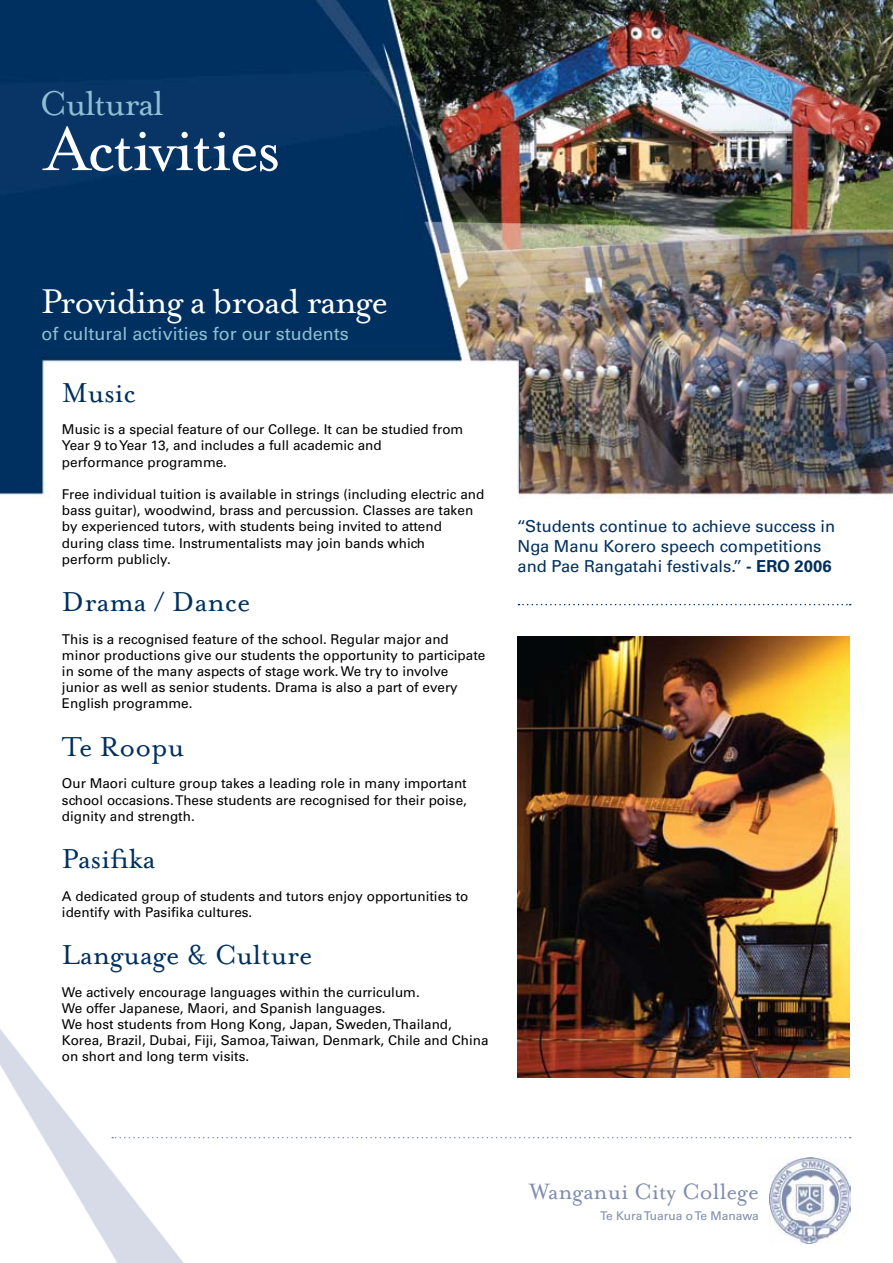
<style>
.page{position:relative;width:893px;height:1263px;background:#fff}
.page>*{position:absolute;margin:0;border:0;box-sizing:border-box;transform-origin:0 0}
.t1{font:71.25px "Mrs Eaves Roman";letter-spacing:-.03em;color:#fff}
.t2{font:39.45px "Mrs Eaves Roman";letter-spacing:-.03em;color:#fff}
.t3{font:39.45px "Mrs Eaves Roman";letter-spacing:-.03em;color:#8dbed1}
.t4{font:31.5px "Mrs Eaves Roman";color:#00305e}
.t5{font:25.5px "Mrs Eaves Roman";color:#7f8dad}
.t6{font:18px "Univers";color:#8dbed1}
.t7{font:16.5px/19.8px "Univers";color:#00305e}
.t8{font:13.5px/16.2px "Univers";color:#000}
.t9{font:12px "Univers";color:#7f8dad}
.s1{font-weight:700}
</style>
<div class="page">
<img style="left:0;top:1029px;width:195px;height:234px">
<img style="left:769px;top:1157px;width:81px;height:86px">
<svg style="left:112px;top:1137px;width:739px;height:1px"></svg>
<img style="left:0;top:0;width:893px;height:498px">
<img style="left:518px;top:636px;width:332px;height:441px">
<svg style="left:518px;top:604px;width:333px;height:1px"></svg>
<h2 class="t3" style="left:40px;top:82px;width:126px">Cultural</h2>
<h1 class="t1" style="left:45px;top:110px;width:236px">Activities</h1>
<h2 class="t2" style="left:41px;top:279px;width:348px">Providing a broad range</h2>
<h3 class="t6" style="left:42px;top:323px;width:309px">of cultural activities for our students</h3>
<h3 class="t4" style="left:62px;top:375px;width:75px">Music</h3>
<p class="t8" style="left:62px;top:421px;width:403px">Music is a special feature of our College. It can be studied from<br>Year 9 to Year 13, and includes a full academic and performance programme.</p>
<p class="t8" style="left:62px;top:486px;width:424px">Free individual tuition is available in strings (including electric and bass guitar), woodwind, brass and percussion. Classes are taken by experienced tutors, with students being invited to attend during class time. Instrumentalists may join bands which<br>perform publicly.</p>
<h3 class="t4" style="left:62px;top:585px;width:190px">Drama / Dance</h3>
<p class="t8" style="left:62px;top:631px;width:425px">This is a recognised feature of the school. Regular major and minor productions give our students the opportunity to participate in some of the many aspects of stage work. We try to involve junior as well as senior students. Drama is also a part of every English programme.</p>
<h3 class="t4" style="left:62px;top:729px;width:124px">Te Roopu</h3>
<p class="t8" style="left:62px;top:775px;width:406px;text-align:justify">Our Maori culture group takes a leading role in many important school occasions. These students are recognised for their poise, dignity and strength.</p>
<h3 class="t4" style="left:62px;top:842px;width:95px">Pasifika</h3>
<p class="t8" style="left:62px;top:888px;width:408px">A dedicated group of students and tutors enjoy opportunities to identify with Pasifika cultures.</p>
<h3 class="t4" style="left:62px;top:938px;width:252px">Language &amp; Culture</h3>
<p class="t8" style="left:62px;top:984px;width:428px">We actively encourage languages within the curriculum.<br>We offer Japanese, Maori, and Spanish languages.<br>We host students from Hong Kong, Japan, Sweden, Thailand, Korea, Brazil, Dubai, Fiji, Samoa, Taiwan, Denmark, Chile and China on short and long term visits.</p>
<p class="t7" style="left:518px;top:517px;width:319px">‘‘Students continue to achieve success in<br>Nga Manu Korero speech competitions and Pae Rangatahi festivals.’’ <span class="s1">- ERO 2006</span></p>
<h3 class="t5" style="left:530px;top:1178px;width:231px">Wanganui City College</h3>
<p class="t9" style="left:600px;top:1209px;width:160px">Te Kura Tuarua o Te Manawa</p>
</div>
